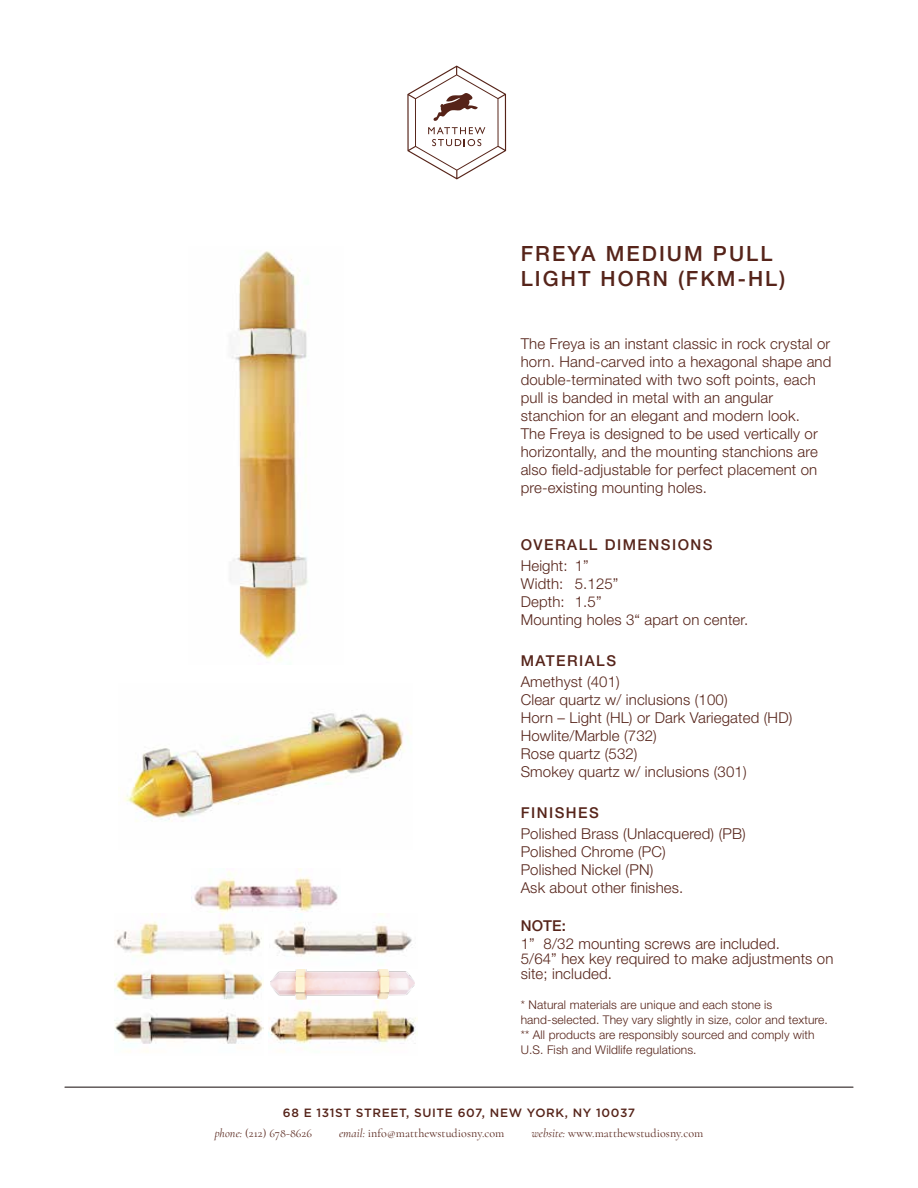
<style>
.page{position:relative;width:918px;height:1188px;background:#fff}
.page>*{position:absolute;margin:0;border:0;box-sizing:border-box;transform-origin:0 0}
.t1{font:500 21px/25.2px "Helvetica Neue LT Pro";letter-spacing:.1em;color:#56241a}
.t2{font:300 15px/18px "Helvetica Neue LT Pro";letter-spacing:.01em;color:#56241a}
.t3{font:500 15px "Helvetica Neue LT Pro";letter-spacing:.1em;color:#56241a}
.t4{font:300 12px/15px "Helvetica Neue LT Pro";letter-spacing:.01em;color:#56241a}
.t5{font:12px "Cormorant";letter-spacing:.005em;color:#56241a}
.t6{font:500 12px "Gotham Pro";letter-spacing:.05em;color:#56241a}
.s1{font-style:italic}
</style>
<div class="page">
<hr style="left:65px;top:1087px;width:788px;height:1px;background:#231f20">
<img style="left:271px;top:969px;width:143px;height:31px">
<img style="left:115px;top:972px;width:148px;height:28px">
<img style="left:115px;top:1013px;width:148px;height:39px">
<img style="left:194px;top:868px;width:144px;height:45px">
<img style="left:268px;top:1001px;width:149px;height:51px">
<img style="left:115px;top:913px;width:147px;height:44px">
<img style="left:274px;top:913px;width:139px;height:44px">
<img style="left:230px;top:251px;width:78px;height:410px">
<img style="left:124px;top:713px;width:288px;height:109px">
<svg style="left:407px;top:66px;width:99px;height:113px"></svg>
<h1 class="t1" style="left:521px;top:241px;width:266px">FREYA MEDIUM PULL<br>LIGHT HORN (FKM-HL)</h1>
<p class="t2" style="left:521px;top:335px;width:312px">The Freya is an instant classic in rock crystal or horn. Hand-carved into a hexagonal shape and double-terminated with two soft points, each pull is banded in metal with an angular stanchion for an elegant and modern look.<br>The Freya is designed to be used vertically or horizontally, and the mounting stanchions are also field-adjustable for perfect placement on pre-existing mounting holes.</p>
<p class="t3" style="left:521px;top:536px;width:193px">OVERALL DIMENSIONS</p>
<p class="t2" style="left:521px;top:557px;width:229px">Height: 1”<br>Width: 5.125”<br>Depth: 1.5”<br>Mounting holes 3“ apart on center.</p>
<p class="t3" style="left:521px;top:652px;width:97px">MATERIALS</p>
<p class="t2" style="left:521px;top:672px;width:273px">Amethyst (401)<br>Clear quartz w/ inclusions (100)<br>Horn – Light (HL) or Dark Variegated (HD)<br>Howlite/Marble (732)<br>Rose quartz (532)<br>Smokey quartz w/ inclusions (301)</p>
<p class="t3" style="left:521px;top:804px;width:80px">FINISHES</p>
<p class="t2" style="left:521px;top:824px;width:227px">Polished Brass (Unlacquered) (PB)<br>Polished Chrome (PC)<br>Polished Nickel (PN)<br>Ask about other finishes.</p>
<p class="t3" style="left:521px;top:916px;width:47px">NOTE:</p>
<p class="t2" style="left:521px;top:936px;width:314px;line-height:15px">1” 8/32 mounting screws are included.<br>5/64” hex key required to make adjustments on site; included.</p>
<p class="t4" style="left:521px;top:997px;width:309px">* Natural materials are unique and each stone is hand-selected. They vary slightly in size, color and texture. ** All products are responsibly sourced and comply with U.S. Fish and Wildlife regulations.</p>
<p class="t6" style="left:283px;top:1106px;width:354px">68 E 131ST STREET, SUITE 607, NEW YORK, NY 10037</p>
<p class="t5" style="left:215px;top:1126px;width:99px"><span class="s1">phone:</span> (212) 678-8626</p>
<p class="t5" style="left:339px;top:1126px;width:167px"><span class="s1">email:</span> info@matthewstudiosny.com</p>
<p class="t5" style="left:531px;top:1126px;width:173px"><span class="s1">website:</span> www.matthewstudiosny.com</p>
</div>
